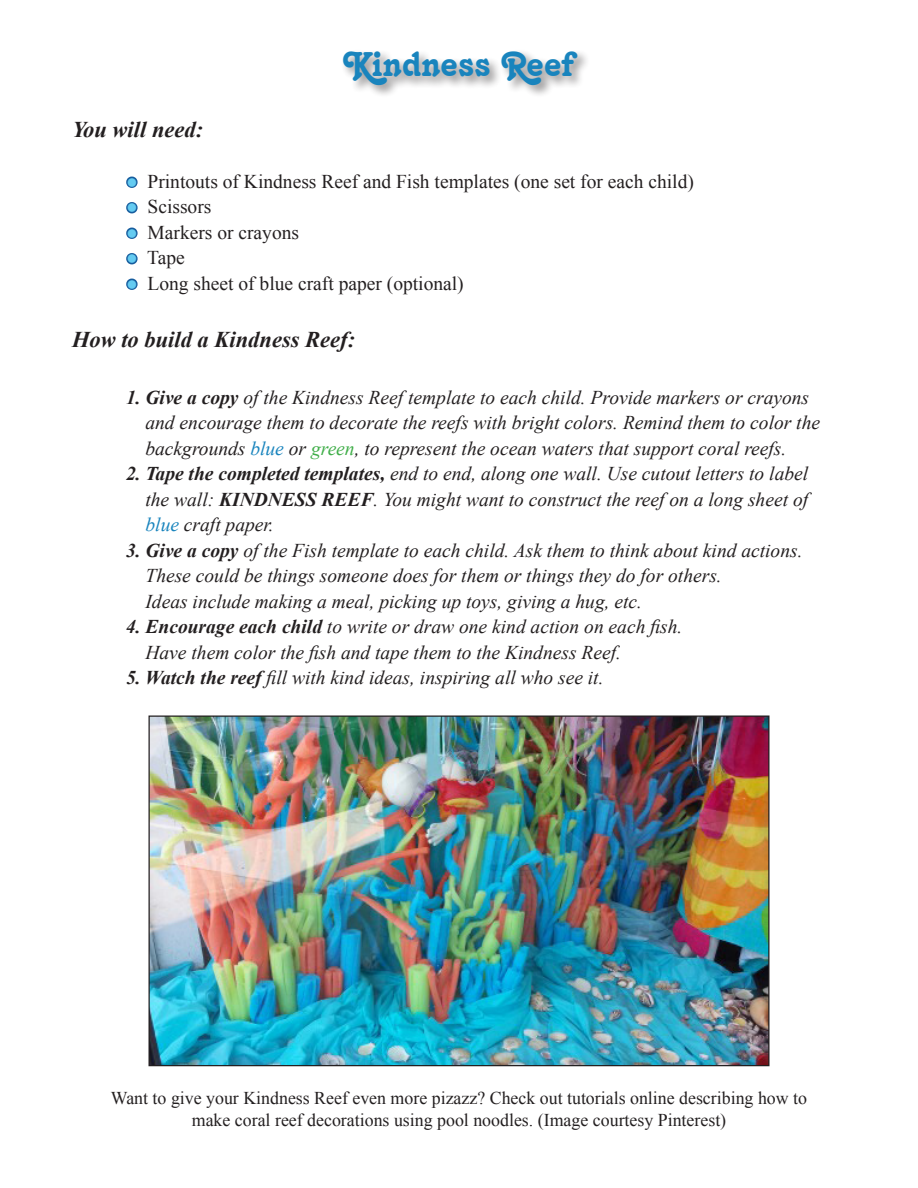
<style>
.page{position:relative;width:918px;height:1188px;background:#fff}
.page>*{position:absolute;margin:0;border:0;box-sizing:border-box;transform-origin:0 0}
.t1{font:45px "Tango BT";color:#1984bd}
.t2{font:italic 700 22.5px "Times New Roman";color:#231f20}
.t3{font:italic 19.5px/25.5px "Times New Roman";color:#231f20}
.t4{font:19.5px "Times New Roman";color:#231f20}
.t5{font:18px/21.6px "Times New Roman";color:#231f20;text-align:center}
.s1{color:#64cbf1}
.s2{font-weight:700}
.s3{color:#1984bd}
.s4{color:#40ae49}
</style>
<div class="page">
<div style="left:341px;top:48px;width:250px;height:51px;background:#231f20;opacity:.5"></div>
<svg style="left:126px;top:176px;width:12px;height:12px"></svg>
<svg style="left:126px;top:202px;width:12px;height:12px"></svg>
<svg style="left:126px;top:227px;width:12px;height:12px"></svg>
<svg style="left:126px;top:253px;width:12px;height:12px"></svg>
<svg style="left:126px;top:278px;width:12px;height:12px"></svg>
<img style="left:151px;top:718px;width:617px;height:346px">
<p class="t1" style="left:343px;top:39px;width:233px">Kindness Reef</p>
<p class="t2" style="left:72px;top:114px;width:133px">You will need:</p>
<p class="t4" style="left:126px;top:168px;width:569px"><span class="s1">●</span> Printouts of Kindness Reef and Fish templates (one set for each child)</p>
<p class="t4" style="left:126px;top:194px;width:87px"><span class="s1">●</span> Scissors</p>
<p class="t4" style="left:126px;top:219px;width:175px"><span class="s1">●</span> Markers or crayons</p>
<p class="t4" style="left:126px;top:245px;width:60px"><span class="s1">●</span> Tape</p>
<p class="t4" style="left:126px;top:270px;width:339px"><span class="s1">●</span> Long sheet of blue craft paper (optional)</p>
<p class="t2" style="left:72px;top:324px;width:285px">How to build a Kindness Reef:</p>
<p class="t3" style="left:126px;top:384px;width:685px"><span class="s2">1. Give a copy</span> of the Kindness Reef template to each child. Provide markers or crayons</p>
<p class="t3" style="left:145px;top:410px;width:676px">and encourage them to decorate the reefs with bright colors. Remind them to color the backgrounds <span class="s3">blue</span> or <span class="s4">green</span>, to represent the ocean waters that support coral reefs.</p>
<p class="t3" style="left:126px;top:461px;width:684px"><span class="s2">2. Tape the completed templates,</span> end to end, along one wall. Use cutout letters to label</p>
<p class="t3" style="left:145px;top:486px;width:664px">the wall: <span class="s2">KINDNESS REEF</span>. You might want to construct the reef on a long sheet of <span class="s3">blue</span> craft paper.</p>
<p class="t3" style="left:145px;top:537px;width:659px;text-indent:-19px"><span class="s2">3. Give a copy</span> of the Fish template to each child. Ask them to think about kind actions.<br>These could be things someone does for them or things they do for others.</p>
<p class="t3" style="left:145px;top:588px;width:498px">Ideas include making a meal, picking up toys, giving a hug, etc.</p>
<p class="t3" style="left:126px;top:614px;width:558px"><span class="s2">4. Encourage each child</span> to write or draw one kind action on each fish.</p>
<p class="t3" style="left:145px;top:639px;width:477px">Have them color the fish and tape them to the Kindness Reef.</p>
<p class="t3" style="left:126px;top:665px;width:479px"><span class="s2">5. Watch the reef</span> fill with kind ideas, inspiring all who see it.</p>
<p class="t5" style="left:111px;top:1087px;width:698px">Want to give your Kindness Reef even more pizazz? Check out tutorials online describing how to make coral reef decorations using pool noodles. (Image courtesy Pinterest)</p>
</div>
